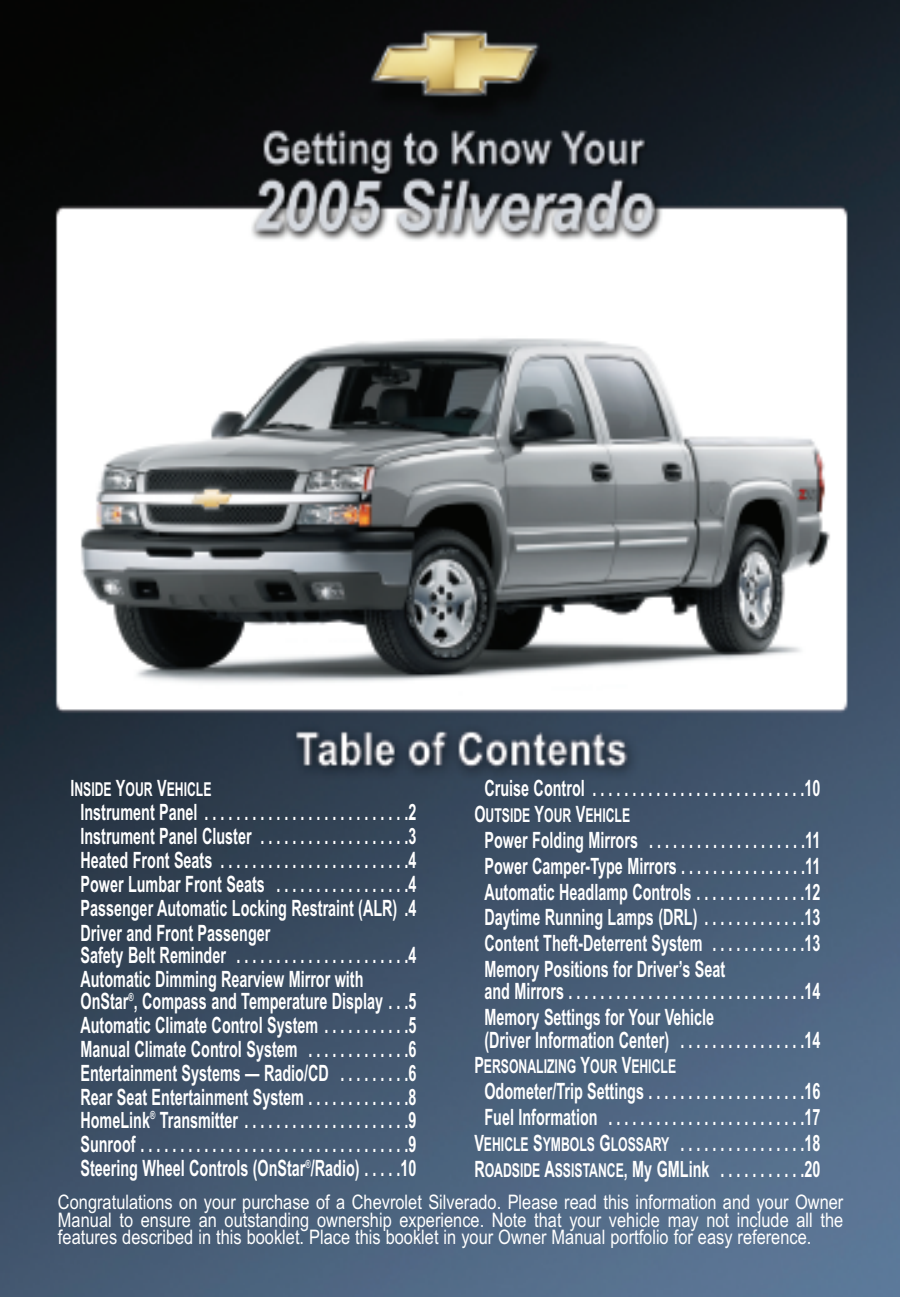
<style>
.page{position:relative;width:900px;height:1297px;background:#fff}
.page>*{position:absolute;margin:0;border:0;box-sizing:border-box;transform-origin:0 0}
.t1{font:700 22.5px/23.8px "Arial Narrow";color:#fff;scale:.78 1}
.t2{font:20px/17.5px "Arial Narrow";color:#fff;text-align:justify}
.t3{font:700 19.25px "Arial Narrow";color:#fff;scale:.78 1}
.s1{font-size:22.5px}
.s2{font-size:19.25px}
</style>
<div class="page">
<img style="left:0;top:0;width:900px;height:1296px">
<p class="t1" style="left:484px;top:776px;width:432px">Cruise Control . . . . . . . . . . . . . . . . . . . . . . . . . . .10</p>
<p class="t3" style="left:474px;top:803px;width:201px"><span class="s1">O</span>UTSIDE <span class="s1">Y</span>OUR <span class="s1">V</span>EHICLE</p>
<p class="t1" style="left:484px;top:827px;width:432px;line-height:25.8px;text-align:justify">Power Folding Mirrors . . . . . . . . . . . . . . . . . . . .11<br>Power Camper-Type Mirrors . . . . . . . . . . . . . . . .11<br>Automatic Headlamp Controls . . . . . . . . . . . . . .12<br>Daytime Running Lamps (DRL) . . . . . . . . . . . . .13<br>Content Theft-Deterrent System . . . . . . . . . . . .13<br>Memory Positions for Driver’s Seat</p>
<p class="t1" style="left:484px;top:978px;width:432px;line-height:25.8px">and Mirrors . . . . . . . . . . . . . . . . . . . . . . . . . . . . . .14<br>Memory Settings for Your Vehicle</p>
<p class="t1" style="left:484px;top:1027px;width:432px">(Driver Information Center) . . . . . . . . . . . . . . . .14</p>
<p class="t3" style="left:474px;top:1055px;width:260px"><span class="s1">P</span>ERSONALIZING <span class="s1">Y</span>OUR <span class="s1">V</span>EHICLE</p>
<p class="t1" style="left:474px;top:1078px;width:445px;line-height:25.8px;text-align:center">Odometer/Trip Settings . . . . . . . . . . . . . . . . . . . .16<br>Fuel Information . . . . . . . . . . . . . . . . . . . . . . . . .17<br>V<span class="s2">EHICLE</span> S<span class="s2">YMBOLS</span> G<span class="s2">LOSSARY</span> . . . . . . . . . . . . . . . .18<br>R<span class="s2">OADSIDE</span> A<span class="s2">SSISTANCE</span>, My GMLink . . . . . . . . . . .20</p>
<p class="t2" style="left:58px;top:1193px;width:787px">Congratulations on your purchase of a Chevrolet Silverado. Please read this information and your Owner Manual to ensure an outstanding ownership experience. Note that your vehicle may not include all the features described in this booklet. Place this booklet in your Owner Manual portfolio for easy reference.</p>
<p class="t3" style="left:70px;top:778px;width:183px"><span class="s1">I</span>NSIDE <span class="s1">Y</span>OUR <span class="s1">V</span>EHICLE</p>
<p class="t1" style="left:80px;top:800px;width:432px">Instrument Panel . . . . . . . . . . . . . . . . . . . . . . . . . .2<br>Instrument Panel Cluster . . . . . . . . . . . . . . . . . . .3<br>Heated Front Seats . . . . . . . . . . . . . . . . . . . . . . . .4<br>Power Lumbar Front Seats . . . . . . . . . . . . . . . . .4<br>Passenger Automatic Locking Restraint (ALR) .4<br>Driver and Front Passenger<br>Safety Belt Reminder . . . . . . . . . . . . . . . . . . . . . .4<br>Automatic Dimming Rearview Mirror with OnStar<sup>®</sup>, Compass and Temperature Display . . .5<br>Automatic Climate Control System . . . . . . . . . . .5<br>Manual Climate Control System . . . . . . . . . . . . .6<br>Entertainment Systems — Radio/CD . . . . . . . . .6<br>Rear Seat Entertainment System . . . . . . . . . . . . .8<br>HomeLink<sup>®</sup> Transmitter . . . . . . . . . . . . . . . . . . . . .9<br>Sunroof . . . . . . . . . . . . . . . . . . . . . . . . . . . . . . . . . .9<br>Steering Wheel Controls (OnStar<sup>®</sup>/Radio) . . . . .10</p>
</div>
